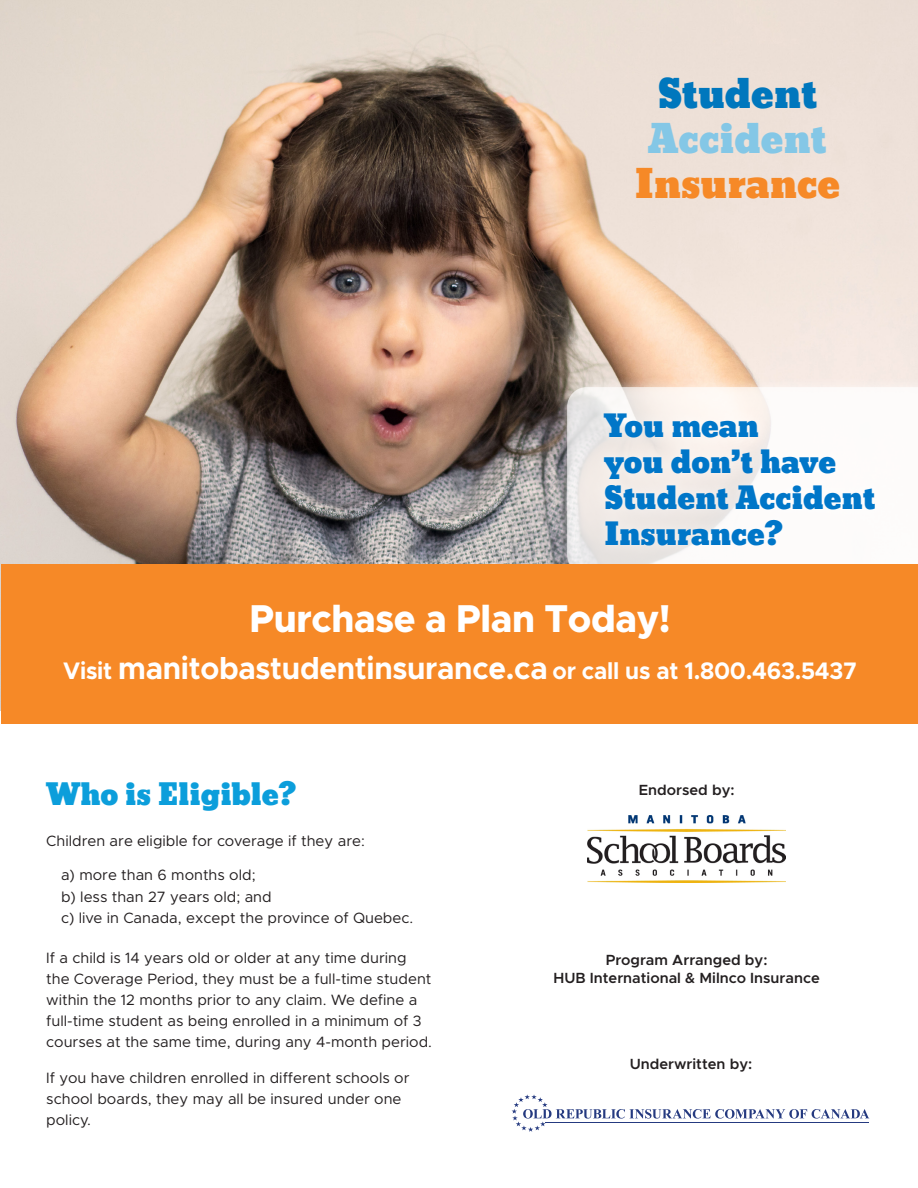
<style>
.page{position:relative;width:918px;height:1188px;background:#fff}
.page>*{position:absolute;margin:0;border:0;box-sizing:border-box;transform-origin:0 0}
.t1{font:800 39px "Metropolis";letter-spacing:-.01em;color:#fff;scale:.95 1}
.t2{font:37.8px "Bevan";color:#f68927}
.t3{font:37.8px "Bevan";color:#84c7e6}
.t4{font:37.8px "Bevan";letter-spacing:-.005em;color:#0077bd}
.t5{font:700 31.5px "Metropolis";letter-spacing:-.01em;color:#fff;scale:.95 1}
.t6{font:29.55px "Bevan";color:#0076c8}
.t7{font:28.5px "Bevan";letter-spacing:-.005em;color:#0c9edb}
.t8{font:700 24px "Metropolis";letter-spacing:-.01em;color:#fff;scale:.95 1}
.t9{font:15px/21px "Metropolis";color:#231f20}
.t10{font:600 14.85px "Metropolis";color:#231f20}
.s1{font-size:24px}
</style>
<div class="page">
<img style="left:587px;top:815px;width:199px;height:68px">
<img style="left:0;top:0;width:918px;height:710px">
<svg style="left:512px;top:1094px;width:357px;height:38px"></svg>
<hr style="left:545px;top:1122px;width:324px;height:1px;background:#253a80">
<div style="left:557px;top:377px;width:361px;height:208px;background:#fff;opacity:.75"></div>
<svg style="left:567px;top:387px;width:351px;height:177px"></svg>
<div style="left:1px;top:564px;width:917px;height:160px;background:#f68927"></div>
<p class="t4" style="left:658px;top:63px;width:161px">Student</p>
<p class="t3" style="left:648px;top:109px;width:180px">Accident</p>
<p class="t2" style="left:635px;top:154px;width:207px">Insurance</p>
<p class="t6" style="left:604px;top:402px;width:156px">You mean</p>
<p class="t6" style="left:604px;top:438px;width:234px">you don’t have</p>
<p class="t6" style="left:604px;top:474px;width:273px">Student Accident</p>
<p class="t6" style="left:604px;top:511px;width:181px">Insurance?</p>
<p class="t1" style="left:250px;top:594px;width:445px">Purchase a Plan Today!</p>
<p class="t5" style="left:63px;top:649px;width:512px"><span class="s1">Visit</span> manitobastudentinsurance.ca</p>
<p class="t8" style="left:552px;top:656px;width:322px">or call us at 1.800.463.5437</p>
<p class="t7" style="left:46px;top:772px;width:252px">Who is Eligible?</p>
<p class="t9" style="left:46px;top:830px;width:320px">Children are eligible for coverage if they are:</p>
<p class="t9" style="left:61px;top:864px;width:196px">a) more than 6 months old;</p>
<p class="t9" style="left:61px;top:886px;width:212px">b) less than 27 years old; and</p>
<p class="t9" style="left:61px;top:908px;width:354px">c) live in Canada, except the province of Quebec.</p>
<p class="t9" style="left:46px;top:947px;width:387px">If a child is 14 years old or older at any time during the Coverage Period, they must be a full-time student within the 12 months prior to any claim. We define a full-time student as being enrolled in a minimum of 3 courses at the same time, during any 4-month period.</p>
<p class="t9" style="left:46px;top:1067px;width:365px">If you have children enrolled in different schools or school boards, they may all be insured under one policy.</p>
<p class="t10" style="left:639px;top:780px;width:97px">Endorsed by:</p>
<p class="t10" style="left:606px;top:950px;width:163px">Program Arranged by:</p>
<p class="t10" style="left:553px;top:968px;width:268px">HUB International &amp; Milnco Insurance</p>
<p class="t10" style="left:630px;top:1054px;width:124px">Underwritten by:</p>
</div>
